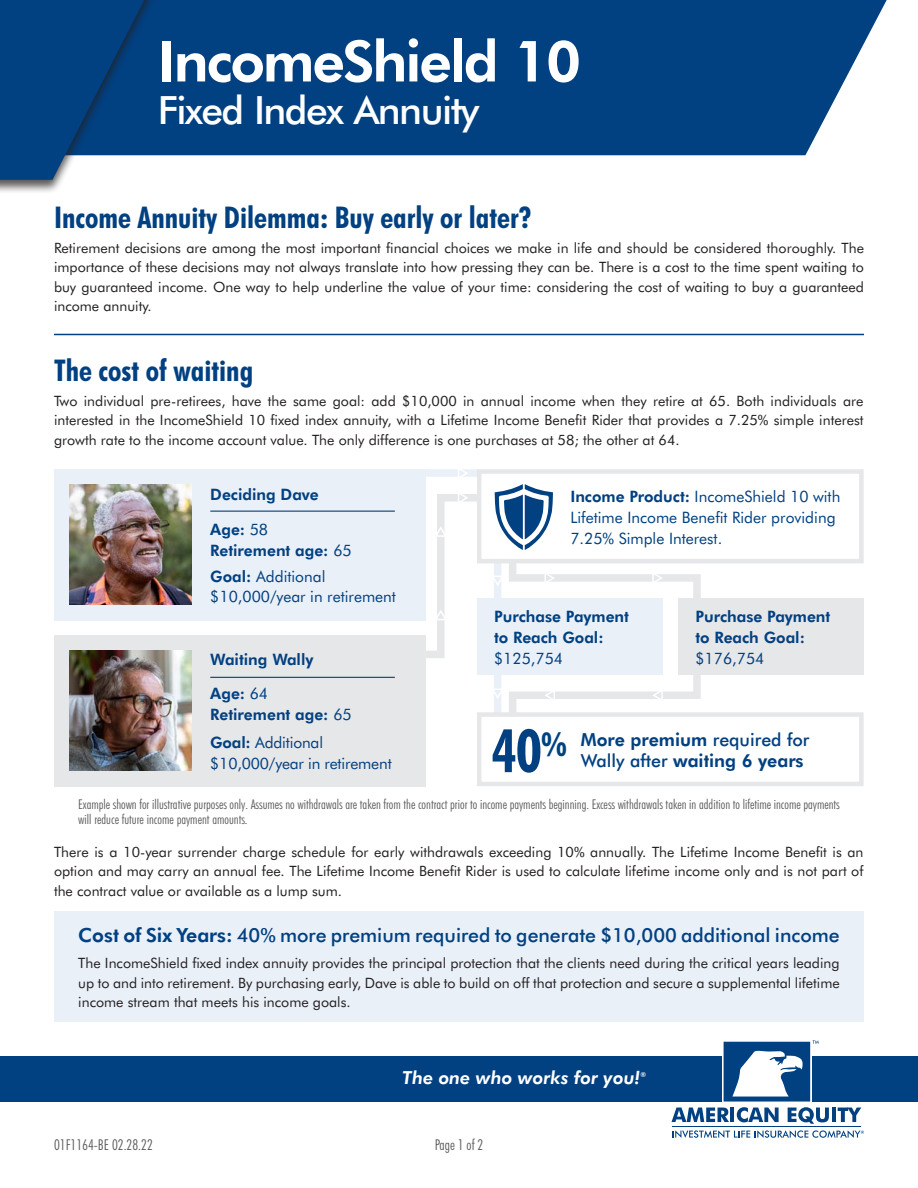
<style>
.page{position:relative;width:918px;height:1188px;background:#fff}
.page>*{position:absolute;margin:0;border:0;box-sizing:border-box;transform-origin:0 0}
.t1{font:700 condensed 60px "Futura BT";color:#014081}
.t2{font:800 57px "Futura BT";letter-spacing:-.04em;color:#fff}
.t3{font:500 39px "Futura BT";letter-spacing:-.04em;color:#fff}
.t4{font:700 condensed 30px "Futura BT";color:#014081}
.t5{font:500 19.5px "Futura BT";color:#014081}
.t6{font:800 18px/21px "Futura BT";color:#014081}
.t7{font:italic 800 18px "Futura BT";color:#fff}
.t8{font:15.75px/21px "Futura BT";color:#014081}
.t9{font:800 15.75px/21px "Futura BT";color:#014081}
.t10{font:300 condensed 15px "Futura BT";color:#57585a}
.t11{font:14.25px/19.5px "Futura BT";color:#231f20;text-align:justify}
.t12{font:300 condensed 13.5px/15px "Futura BT";color:#57585a}
.t13{font:italic 800 6.75px "Futura BT";color:#fff}
.s1{font-weight:400}
.s2{font-weight:800}
.s3{font-weight:500}
</style>
<div class="page">
<div style="left:181px;top:0;width:706px;height:155px;background:#014081"></div>
<div style="left:0;top:0;width:181px;height:194px;background:#231f20;opacity:.75"></div>
<svg style="left:0;top:0;width:144px;height:180px;background:#144d88"></svg>
<div style="left:54px;top:469px;width:372px;height:151px;background:#eaf0f8"></div>
<div style="left:54px;top:635px;width:372px;height:151px;background:#e6e7e9"></div>
<hr style="left:210px;top:511px;width:185px;height:1px;background:#014081">
<hr style="left:210px;top:677px;width:185px;height:1px;background:#014081">
<div style="left:477px;top:469px;width:387px;height:94px;border:4px solid #e6e7e9"></div>
<div style="left:477px;top:712px;width:387px;height:74px;border:4px solid #e6e7e9"></div>
<div style="left:678px;top:598px;width:186px;height:77px;background:#e6e7e9"></div>
<svg style="left:418px;top:469px;width:286px;height:253px"></svg>
<hr style="left:54px;top:334px;width:810px;height:1px;background:#014081">
<div style="left:0;top:1056px;width:918px;height:45px;background:#014081"></div>
<img style="left:70px;top:485px;width:121px;height:120px">
<img style="left:70px;top:651px;width:121px;height:120px">
<div style="left:54px;top:912px;width:810px;height:110px;background:#eaf0f8"></div>
<hr style="left:832px;top:1108px;width:4px;height:14px;background:#014081">
<svg style="left:838px;top:1108px;width:23px;height:14px"></svg>
<hr style="left:672px;top:1126px;width:188px;height:1px;background:#014081">
<svg style="left:672px;top:1040px;width:157px;height:84px"></svg>
<svg style="left:672px;top:1130px;width:192px;height:8px"></svg>
<p class="t2" style="left:158px;top:26px;width:425px">IncomeShield 10</p>
<p class="t3" style="left:158px;top:87px;width:323px">Fixed Index Annuity</p>
<p class="t4" style="left:54px;top:199px;width:479px">Income Annuity Dilemma: Buy early or later?</p>
<p class="t11" style="left:54px;top:238px;width:812px">Retirement decisions are among the most important financial choices we make in life and should be considered thoroughly. The importance of these decisions may not always translate into how pressing they can be. There is a cost to the time spent waiting to buy guaranteed income. One way to help underline the value of your time: considering the cost of waiting to buy a guaranteed income annuity.</p>
<p class="t4" style="left:54px;top:352px;width:201px">The cost of waiting</p>
<p class="t11" style="left:54px;top:391px;width:811px">Two individual pre-retirees, have the same goal: add $10,000 in annual income when they retire at 65. Both individuals are interested in the IncomeShield 10 fixed index annuity, with a Lifetime Income Benefit Rider that provides a 7.25% simple interest growth rate to the income account value. The only difference is one purchases at 58; the other at 64.</p>
<p class="t9" style="left:210px;top:484px;width:110px">Deciding Dave</p>
<p class="t9" style="left:210px;top:519px;width:143px">Age: <span class="s1">58<br></span>Retirement age: <span class="s1">65</span></p>
<p class="t8" style="left:210px;top:567px;width:187px;line-height:19.5px"><span class="s2">Goal:</span> Additional $10,000/year in retirement</p>
<p class="t9" style="left:210px;top:649px;width:105px">Waiting Wally</p>
<p class="t9" style="left:210px;top:683px;width:143px">Age: <span class="s1">64<br></span>Retirement age: <span class="s1">65</span></p>
<p class="t8" style="left:210px;top:732px;width:183px"><span class="s2">Goal:</span> Additional $10,000/year in retirement</p>
<p class="t8" style="left:570px;top:486px;width:271px"><span class="s2">Income Product:</span> IncomeShield 10 with<br>Lifetime Income Benefit Rider providing<br>7.25% Simple Interest.</p>
<p class="t9" style="left:494px;top:606px;width:137px">Purchase Payment to Reach Goal: <span class="s1">$125,754</span></p>
<p class="t9" style="left:695px;top:606px;width:137px">Purchase Payment to Reach Goal: <span class="s1">$176,754</span></p>
<p class="t1" style="left:491px;top:714px;width:78px">40<sup>%</sup></p>
<p class="t6" style="left:581px;top:729px;width:230px">More premium <span class="s3">required for<br>Wally after</span> waiting 6 years</p>
<p class="t12" style="left:78px;top:796px;width:763px">Example shown for illustrative purposes only. Assumes no withdrawals are taken from the contract prior to income payments beginning. Excess withdrawals taken in addition to lifetime income payments will reduce future income payment amounts.</p>
<p class="t11" style="left:54px;top:842px;width:811px">There is a 10-year surrender charge schedule for early withdrawals exceeding 10% annually. The Lifetime Income Benefit is an option and may carry an annual fee. The Lifetime Income Benefit Rider is used to calculate lifetime income only and is not part of the contract value or available as a lump sum.</p>
<p class="t5" style="left:78px;top:924px;width:763px"><span class="s2">Cost of Six Years:</span> 40% more premium required to generate $10,000 additional income</p>
<p class="t11" style="left:78px;top:953px;width:763px">The IncomeShield fixed index annuity provides the principal protection that the clients need during the critical years leading up to and into retirement. By purchasing early, Dave is able to build on off that protection and secure a supplemental lifetime income stream that meets his income goals.</p>
<p class="t10" style="left:54px;top:1135px;width:100px">01F1164-BE 02.28.22</p>
<p class="t7" style="left:403px;top:1067px;width:239px">The one who works for you!</p>
<p class="t13" style="left:640px;top:1071px;width:7px">®</p>
<p class="t10" style="left:435px;top:1135px;width:50px">Page 1 of 2</p>
</div>
